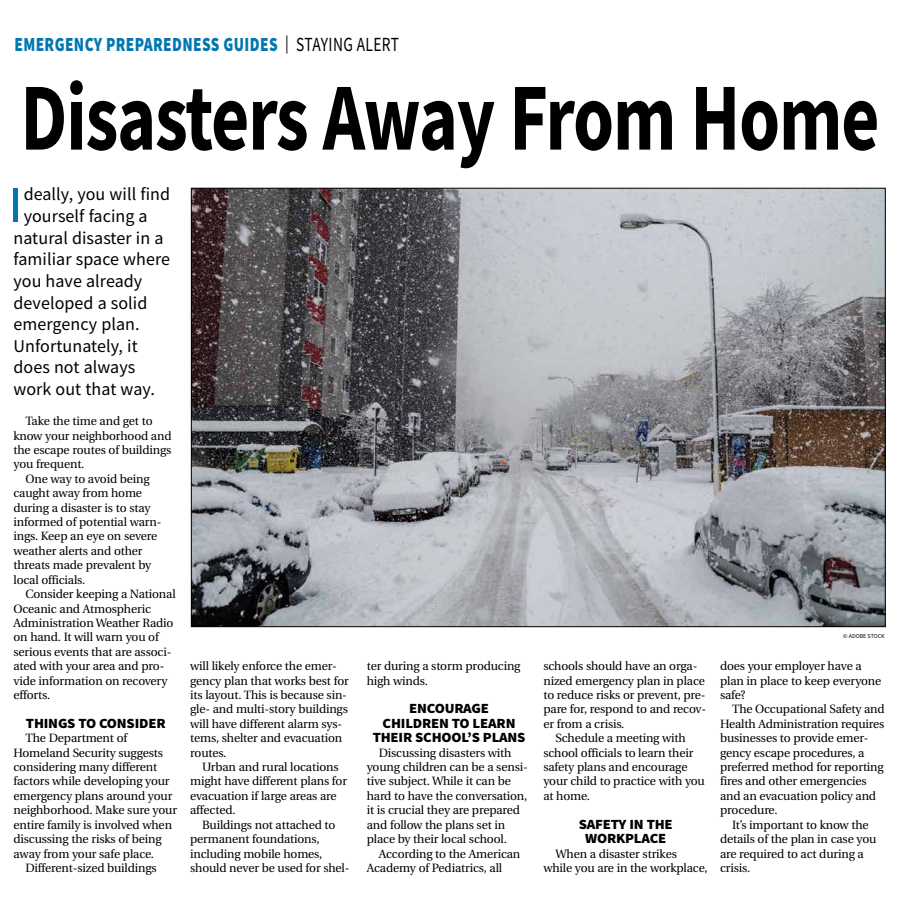
<style>
.page{position:relative;width:900px;height:908px;background:#fff}
.page>*{position:absolute;margin:0;border:0;box-sizing:border-box;transform-origin:0 0}
.t1{font:700 96px "Source Sans Pro";letter-spacing:-.015em;color:#000;scale:.77 1}
.t2{font:50.9px "Source Sans Pro";color:#0077b1;scale:1.1 1}
.t3{font:900 20px "Source Sans Pro";letter-spacing:.025em;color:#0077b1;scale:.77 1}
.t4{font:18px "Source Sans Pro";letter-spacing:.005em;color:#000}
.t5{font:900 14px/14.4px "Source Sans Pro";letter-spacing:-.015em;color:#000;text-align:center;scale:1.05 1}
.t6{font:12px/14.4px "Utopia";letter-spacing:-.015em;color:#000}
.t7{font:6px "Source Sans Pro";color:#000}
.s1{font-weight:400;font-size:18px;color:#000}
.s2{font-weight:400;color:#000}
</style>
<div class="page">
<img style="left:193px;top:190px;width:691px;height:434px">
<h3 class="t3" style="left:14px;top:31px;width:501px">EMERGENCY PREPAREDNESS GUIDES <span class="s1">|</span> <span class="s2">STAYING ALERT</span></h3>
<h1 class="t1" style="left:20px;top:53px;width:1117px">Disasters Away From Home</h1>
<h2 class="t2" style="left:8px;top:173px;width:15px">I</h2>
<h3 class="t4" style="left:24px;top:183px;width:148px">deally, you will find</h3>
<h3 class="t4" style="left:24px;top:204px;width:126px">yourself facing a</h3>
<h3 class="t4" style="left:14px;top:226px;width:151px">natural disaster in a</h3>
<h3 class="t4" style="left:14px;top:248px;width:158px">familiar space where</h3>
<h3 class="t4" style="left:14px;top:269px;width:130px">you have already</h3>
<h3 class="t4" style="left:14px;top:291px;width:135px">developed a solid</h3>
<h3 class="t4" style="left:14px;top:312px;width:128px">emergency plan.</h3>
<h3 class="t4" style="left:14px;top:334px;width:126px">Unfortunately, it</h3>
<h3 class="t4" style="left:14px;top:356px;width:123px">does not always</h3>
<h3 class="t4" style="left:14px;top:377px;width:143px">work out that way.</h3>
<p class="t6" style="left:26px;top:414px;width:129px">Take the time and get to</p>
<p class="t6" style="left:14px;top:428px;width:160px">know your neighborhood and</p>
<p class="t6" style="left:14px;top:443px;width:159px">the escape routes of buildings</p>
<p class="t6" style="left:14px;top:457px;width:72px">you frequent.</p>
<p class="t6" style="left:26px;top:471px;width:126px">One way to avoid being</p>
<p class="t6" style="left:14px;top:486px;width:130px">caught away from home</p>
<p class="t6" style="left:14px;top:500px;width:139px">during a disaster is to stay</p>
<p class="t6" style="left:14px;top:515px;width:150px">informed of potential warn-</p>
<p class="t6" style="left:14px;top:529px;width:145px">ings. Keep an eye on severe</p>
<p class="t6" style="left:14px;top:543px;width:131px">weather alerts and other</p>
<p class="t6" style="left:14px;top:558px;width:139px">threats made prevalent by</p>
<p class="t6" style="left:14px;top:572px;width:73px">local officials.</p>
<p class="t6" style="left:26px;top:587px;width:152px">Consider keeping a National</p>
<p class="t6" style="left:14px;top:601px;width:139px">Oceanic and Atmospheric</p>
<p class="t6" style="left:14px;top:615px;width:161px">Administration Weather Radio</p>
<p class="t6" style="left:14px;top:630px;width:147px">on hand. It will warn you of</p>
<p class="t6" style="left:14px;top:644px;width:159px">serious events that are associ-</p>
<p class="t6" style="left:14px;top:659px;width:152px">ated with your area and pro-</p>
<p class="t6" style="left:14px;top:673px;width:155px">vide information on recovery</p>
<p class="t6" style="left:14px;top:687px;width:38px">efforts.</p>
<p class="t5" style="left:26px;top:715px;width:135px">THINGS TO CONSIDER</p>
<p class="t6" style="left:26px;top:731px;width:103px">The Department of</p>
<p class="t6" style="left:14px;top:745px;width:151px">Homeland Security suggests</p>
<p class="t6" style="left:14px;top:759px;width:145px">considering many different</p>
<p class="t6" style="left:14px;top:774px;width:158px">factors while developing your</p>
<p class="t6" style="left:14px;top:788px;width:160px">emergency plans around your</p>
<p class="t6" style="left:14px;top:803px;width:165px">neighborhood. Make sure your</p>
<p class="t6" style="left:14px;top:817px;width:160px">entire family is involved when</p>
<p class="t6" style="left:14px;top:831px;width:150px">discussing the risks of being</p>
<p class="t6" style="left:14px;top:846px;width:142px">away from your safe place.</p>
<p class="t6" style="left:26px;top:860px;width:133px">Different-sized buildings</p>
<p class="t6" style="left:190px;top:659px;width:160px">will likely enforce the emer&shy;gency plan that works best for its layout. This is because sin&shy;gle- and multi-story buildings will have different alarm sys&shy;tems, shelter and evacuation routes.</p>
<p class="t6" style="left:190px;top:759px;width:158px;text-indent:12px">Urban and rural locations might have different plans for evacuation if large areas are affected.</p>
<p class="t6" style="left:190px;top:817px;width:161px;text-indent:12px">Buildings not attached to permanent foundations, including mobile homes, should never be used for shel-</p>
<p class="t6" style="left:367px;top:659px;width:155px">ter during a storm producing high winds.</p>
<p class="t5" style="left:373px;top:701px;width:147px">ENCOURAGE<br>CHILDREN TO LEARN<br>THEIR SCHOOL’S PLANS</p>
<p class="t6" style="left:367px;top:745px;width:163px;text-indent:12px">Discussing disasters with young children can be a sensi&shy;tive subject. While it can be hard to have the conversation, it is crucial they are prepared and follow the plans set in place by their local school.</p>
<p class="t6" style="left:367px;top:846px;width:155px;text-indent:12px">According to the American<br>Academy of Pediatrics, all</p>
<p class="t6" style="left:543px;top:659px;width:155px">schools should have an orga-</p>
<p class="t6" style="left:543px;top:673px;width:163px">nized emergency plan in place</p>
<p class="t6" style="left:543px;top:687px;width:164px">to reduce risks or prevent, pre-</p>
<p class="t6" style="left:543px;top:702px;width:164px">pare for, respond to and recov-</p>
<p class="t6" style="left:543px;top:716px;width:83px">er from a crisis.</p>
<p class="t6" style="left:555px;top:731px;width:132px">Schedule a meeting with</p>
<p class="t6" style="left:543px;top:745px;width:152px">school officials to learn their</p>
<p class="t6" style="left:543px;top:759px;width:146px">safety plans and encourage</p>
<p class="t6" style="left:543px;top:774px;width:163px">your child to practice with you</p>
<p class="t6" style="left:543px;top:788px;width:48px">at home.</p>
<p class="t5" style="left:579px;top:816px;width:91px">SAFETY IN THE<br>WORKPLACE</p>
<p class="t6" style="left:543px;top:846px;width:166px;text-indent:12px">When a disaster strikes while you are in the workplace,</p>
<p class="t7" style="left:843px;top:631px;width:43px">© ADOBE STOCK</p>
<p class="t6" style="left:720px;top:659px;width:163px">does your employer have a plan in place to keep everyone safe?</p>
<p class="t6" style="left:720px;top:702px;width:166px;text-indent:12px">The Occupational Safety and<br>Health Administration requires businesses to provide emer&shy;gency escape procedures, a preferred method for reporting fires and other emergencies and an evacuation policy and procedure.</p>
<p class="t6" style="left:720px;top:817px;width:158px;text-indent:12px">It’s important to know the details of the plan in case you are required to act during a crisis.</p>
</div>
